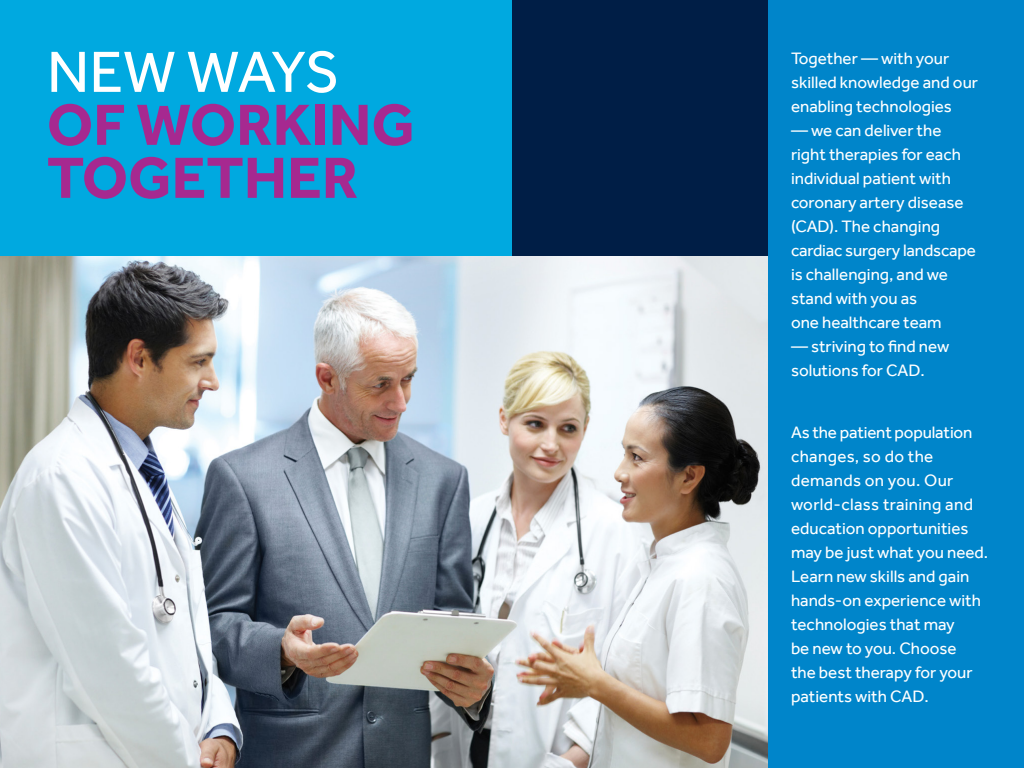
<style>
.page{position:relative;width:1024px;height:768px;background:#fff}
.page>*{position:absolute;margin:0;border:0;box-sizing:border-box;transform-origin:0 0}
.t1{font:700 60px/53px "Effra";color:#a62990}
.t2{font:60px "Effra";letter-spacing:-.02em;color:#fff}
.t3{font:17px/24px "Effra";color:#fff}
</style>
<div class="page">
<div style="left:0;top:0;width:512px;height:256px;background:#00a9e0"></div>
<div style="left:768px;top:0;width:256px;height:768px;background:#0085ca"></div>
<img style="left:0;top:256px;width:768px;height:512px">
<div style="left:512px;top:0;width:256px;height:256px;background:#001e46"></div>
<h1 class="t2" style="left:47px;top:37px;width:294px">NEW WAYS</h1>
<h1 class="t1" style="left:47px;top:97px;width:369px">OF WORKING<br>TOGETHER</h1>
<p class="t3" style="left:791px;top:46px;width:189px">Together — with your skilled knowledge and our enabling technologies</p>
<p class="t3" style="left:791px;top:118px;width:187px">— we can deliver the right therapies for each individual patient with coronary artery disease (CAD). The changing cardiac surgery landscape is challenging, and we stand with you as<br>one healthcare team</p>
<p class="t3" style="left:791px;top:334px;width:160px">— striving to find new solutions for CAD.</p>
<p class="t3" style="left:791px;top:420px;width:199px">As the patient population changes, so do the demands on you. Our world-class training and education opportunities may be just what you need.<br>Learn new skills and gain hands-on experience with technologies that may<br>be new to you. Choose<br>the best therapy for your patients with CAD.</p>
</div>
